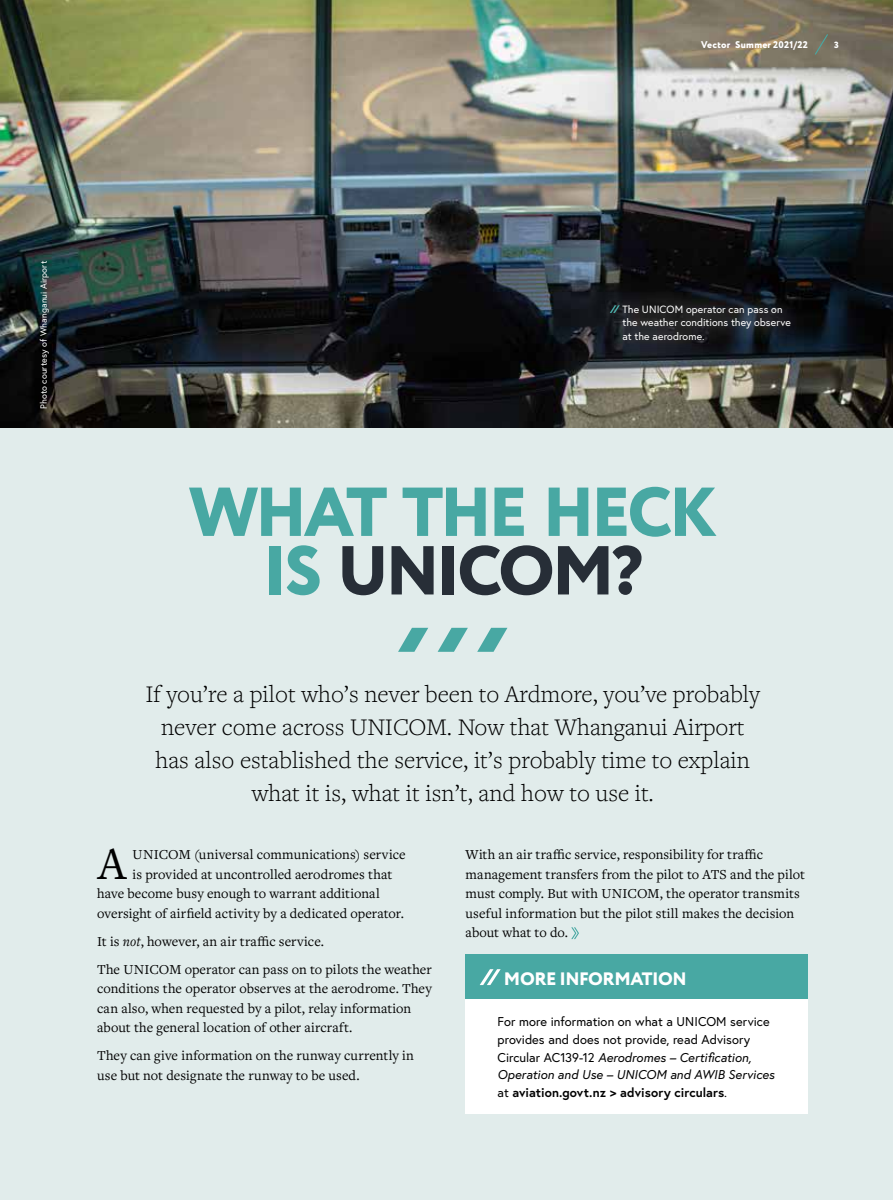
<style>
.page{position:relative;width:893px;height:1200px;background:#fff}
.page>*{position:absolute;margin:0;border:0;box-sizing:border-box;transform-origin:0 0}
.t1{font:800 69px/58.5px "Circe";letter-spacing:-.05em;color:#48a8a3;text-align:center}
.t2{font:47.85px "Freight Text Pro";color:#000}
.t3{font:300 24.75px/33px "Freight Text Pro";color:#000;text-align:center}
.t4{font:800 18px "Circe";letter-spacing:-.02em;color:#fff}
.t5{font:14.25px/19.5px "Freight Text Pro";letter-spacing:.005em;color:#000}
.t6{font:12.75px/17.5px "Europa";letter-spacing:.005em;color:#000}
.t7{font:10.5px/13.5px "Europa";letter-spacing:.005em;color:#fff}
.t8{font:800 9.75px "Circe";letter-spacing:.025em;color:#fff}
.t9{font:9px "Europa";letter-spacing:.01em;color:#fff}
.t10{font:800 9px "Circe";color:#fff}
.s1{color:#272e37}
.s2{font-style:italic}
.s3{font-weight:700}
</style>
<div class="page">
<div style="left:0;top:0;width:893px;height:1199px;background:#e1eceb"></div>
<svg style="left:571px;top:927px;width:8px;height:11px"></svg>
<img style="left:0;top:0;width:893px;height:427px">
<svg style="left:398px;top:627px;width:30px;height:24px"></svg>
<svg style="left:438px;top:627px;width:30px;height:24px"></svg>
<svg style="left:477px;top:627px;width:30px;height:24px"></svg>
<div style="left:593px;top:286px;width:215px;height:72px;background:#fff;opacity:.75"></div>
<svg style="left:610px;top:305px;width:10px;height:8px"></svg>
<div style="left:466px;top:954px;width:342px;height:45px;background:#48a8a3"></div>
<svg style="left:480px;top:969px;width:21px;height:15px"></svg>
<div style="left:466px;top:998px;width:342px;height:115px;background:#fff"></div>
<svg style="left:814px;top:33px;width:15px;height:23px"></svg>
<p class="t8" style="left:701px;top:38px;width:108px">Vector Summer 2021/22</p>
<p class="t10" style="left:834px;top:38px;width:6px">3</p>
<p class="t9" style="left:38px;top:409px;width:150px;rotate:-90deg">Photo courtesy of Whanganui Airport</p>
<p class="t7" style="left:622px;top:302px;width:170px">The UNICOM operator can pass on the weather conditions they observe at the aerodrome.</p>
<h1 class="t1" style="left:189px;top:487px;width:529px">WHAT THE HECK<br>IS <span class="s1">UNICOM?</span></h1>
<h3 class="t3" style="left:145px;top:677px;width:616px">If you’re a pilot who’s never been to Ardmore, you’ve probably never come across UNICOM. Now that Whanganui Airport has also established the service, it’s probably time to explain what it is, what it isn’t, and how to use it.</h3>
<h2 class="t2" style="left:98px;top:831px;width:30px">A</h2>
<p class="t5" style="left:133px;top:844px;width:274px">UNICOM (universal communications) service</p>
<p class="t5" style="left:133px;top:863px;width:261px">is provided at uncontrolled aerodromes that</p>
<p class="t5" style="left:97px;top:883px;width:284px">have become busy enough to warrant additional</p>
<p class="t5" style="left:97px;top:902px;width:308px">oversight of airfield activity by a dedicated operator.</p>
<p class="t5" style="left:97px;top:926px;width:336px;line-height:28px">It is <span class="s2">not</span>, however, an air traffic service.<br>The UNICOM operator can pass on to pilots the weather</p>
<p class="t5" style="left:97px;top:978px;width:336px">conditions the operator observes at the aerodrome. They can also, when requested by a pilot, relay information about the general location of other aircraft.</p>
<p class="t5" style="left:97px;top:1045px;width:318px">They can give information on the runway currently in use but not designate the runway to be used.</p>
<p class="t5" style="left:466px;top:844px;width:341px">With an air traffic service, responsibility for traffic management transfers from the pilot to ATS and the pilot must comply. But with UNICOM, the operator transmits useful information but the pilot still makes the decision about what to do.</p>
<p class="t4" style="left:504px;top:966px;width:184px">MORE INFORMATION</p>
<p class="t6" style="left:497px;top:1012px;width:279px">For more information on what a UNICOM service provides and does not provide, read Advisory Circular AC139-12 <span class="s2">Aerodromes – Certification, Operation and Use – UNICOM and AWIB Services </span>at <span class="s3">aviation.govt.nz &gt; advisory circulars</span>.</p>
</div>
